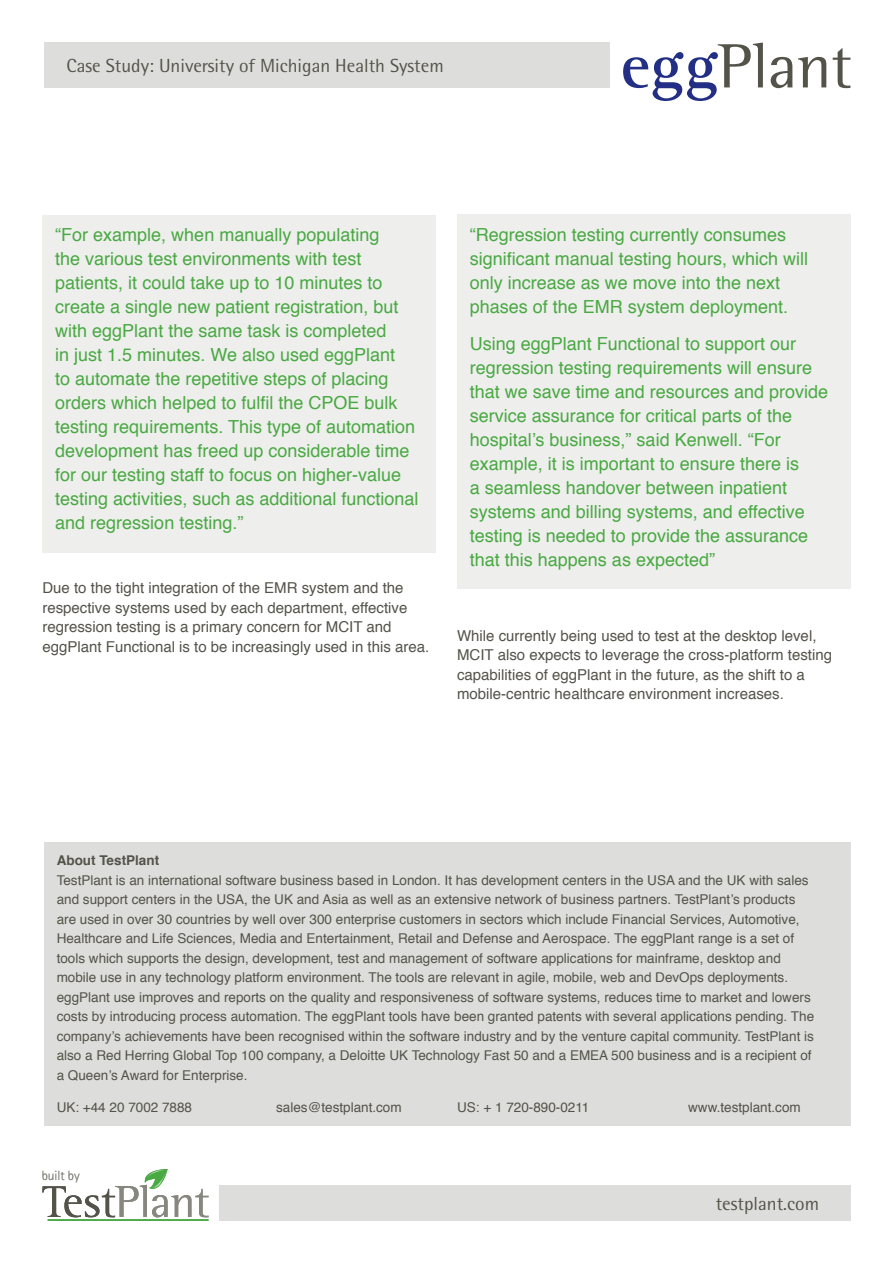
<style>
.page{position:relative;width:893px;height:1263px;background:#fff}
.page>*{position:absolute;margin:0;border:0;box-sizing:border-box;transform-origin:0 0}
.t1{font:18.9px "Rotis Semi Sans";color:#54534a}
.t2{font:18px/24px "Helvetica";color:#49a942}
.t3{font:15px/19.5px "Helvetica";color:#54534a}
.t4{font:13.5px/19.5px "Helvetica";color:#54534a}
.t5{font:700 13.5px "Helvetica";color:#54534a}
.t6{font:300 13.35px "Rotis Sans Serif";color:#878780}
</style>
<div class="page">
<div style="left:219px;top:1185px;width:631px;height:36px;background:#dddddb"></div>
<svg style="left:42px;top:1169px;width:167px;height:52px"></svg>
<div style="left:44px;top:43px;width:565px;height:45px;background:#dddddb"></div>
<svg style="left:623px;top:43px;width:140px;height:58px"></svg>
<svg style="left:771px;top:57px;width:21px;height:31px"></svg>
<svg style="left:798px;top:57px;width:28px;height:30px"></svg>
<svg style="left:833px;top:48px;width:17px;height:40px"></svg>
<div style="left:44px;top:842px;width:806px;height:284px;background:#dddddb"></div>
<div style="left:457px;top:215px;width:393px;height:374px;background:#eeeeed"></div>
<div style="left:43px;top:215px;width:393px;height:337px;background:#eeeeed"></div>
<h1 class="t1" style="left:67px;top:55px;width:379px">Case Study: University of Michigan Health System</h1>
<p class="t2" style="left:55px;top:223px;width:365px">“For example, when manually populating<br>the various test environments with test patients, it could take up to 10 minutes to create a single new patient registration, but with eggPlant the same task is completed<br>in just 1.5 minutes. We also used eggPlant<br>to automate the repetitive steps of placing orders which helped to fulfil the CPOE bulk testing requirements. This type of automation development has freed up considerable time for our testing staff to focus on higher-value testing activities, such as additional functional and regression testing.”</p>
<p class="t3" style="left:42px;top:578px;width:388px">Due to the tight integration of the EMR system and the respective systems used by each department, effective regression testing is a primary concern for MCIT and eggPlant Functional is to be increasingly used in this area.</p>
<h2 class="t2" style="left:470px;top:223px;width:340px">“Regression testing currently consumes significant manual testing hours, which will only increase as we move into the next phases of the EMR system deployment.</h2>
<p class="t2" style="left:470px;top:332px;width:360px">Using eggPlant Functional to support our regression testing requirements will ensure that we save time and resources and provide service assurance for critical parts of the hospital’s business,” said Kenwell. “For example, it is important to ensure there is<br>a seamless handover between inpatient systems and billing systems, and effective testing is needed to provide the assurance that this happens as expected”</p>
<p class="t3" style="left:457px;top:626px;width:376px">While currently being used to test at the desktop level, MCIT also expects to leverage the cross-platform testing capabilities of eggPlant in the future, as the shift to a mobile-centric healthcare environment increases.</p>
<p class="t5" style="left:57px;top:850px;width:104px">About TestPlant</p>
<p class="t4" style="left:57px;top:871px;width:759px">TestPlant is an international software business based in London. It has development centers in the USA and the UK with sales and support centers in the USA, the UK and Asia as well as an extensive network of business partners. TestPlant’s products are used in over 30 countries by well over 300 enterprise customers in sectors which include Financial Services, Automotive, Healthcare and Life Sciences, Media and Entertainment, Retail and Defense and Aerospace. The eggPlant range is a set of tools which supports the design, development, test and management of software applications for mainframe, desktop and mobile use in any technology platform environment. The tools are relevant in agile, mobile, web and DevOps deployments. eggPlant use improves and reports on the quality and responsiveness of software systems, reduces time to market and lowers costs by introducing process automation. The eggPlant tools have been granted patents with several applications pending. The company’s achievements have been recognised within the software industry and by the venture capital community. TestPlant is also a Red Herring Global Top 100 company, a Deloitte UK Technology Fast 50 and a EMEA 500 business and is a recipient of a Queen’s Award for Enterprise.</p>
<p class="t4" style="left:57px;top:1098px;width:137px">UK: +44 20 7002 7888</p>
<p class="t4" style="left:276px;top:1098px;width:127px">sales@testplant.com</p>
<p class="t4" style="left:457px;top:1098px;width:134px">US: + 1 720-890-0211</p>
<p class="t4" style="left:688px;top:1098px;width:114px">www.testplant.com</p>
<p class="t6" style="left:42px;top:1168px;width:40px">built by</p>
<h1 class="t1" style="left:716px;top:1192px;width:105px">testplant.com</h1>
</div>
